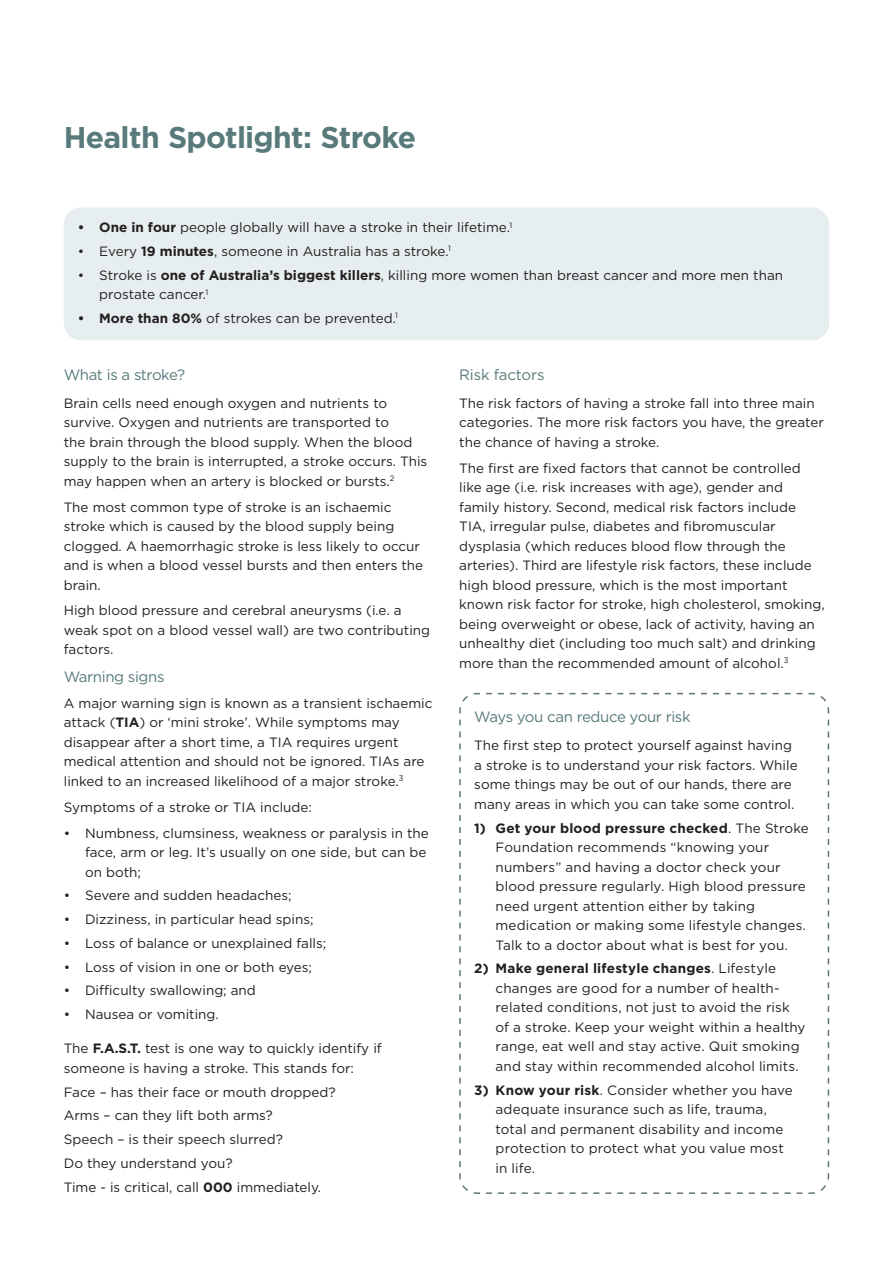
<style>
.page{position:relative;width:893px;height:1263px;background:#fff}
.page>*{position:absolute;margin:0;border:0;box-sizing:border-box;transform-origin:0 0}
.t1{font:700 30px "Gotham";letter-spacing:-.025em;color:#587a7b}
.t2{font:15px "Gotham";letter-spacing:-.025em;color:#587a7b}
.t3{font:13.5px/19.5px "Gotham";color:#231f20}
.s1{font-weight:700}
</style>
<div class="page">
<div style="left:64px;top:207px;width:765px;height:133px;background:#e7eeef;border-radius:17px"></div>
<svg style="left:459px;top:692px;width:371px;height:502px"></svg>
<h1 class="t1" style="left:64px;top:118px;width:354px">Health Spotlight: Stroke</h1>
<p class="t3" style="left:78px;top:217px;width:436px"><span class="s1">• One in four</span> people globally will have a stroke in their lifetime.<sup>1</sup></p>
<p class="t3" style="left:78px;top:241px;width:374px">• Every <span class="s1">19 minutes</span>, someone in Australia has a stroke.<sup>1</sup></p>
<p class="t3" style="left:99px;top:265px;width:685px;text-indent:-21px">• Stroke is <span class="s1">one of Australia’s biggest killers</span>, killing more women than breast cancer and more men than prostate cancer.<sup>1</sup></p>
<p class="t3" style="left:78px;top:308px;width:322px"><span class="s1">• More than 80%</span> of strokes can be prevented.<sup>1</sup></p>
<p class="t2" style="left:64px;top:365px;width:123px">What is a stroke?</p>
<p class="t3" style="left:64px;top:393px;width:365px">Brain cells need enough oxygen and nutrients to survive. Oxygen and nutrients are transported to<br>the brain through the blood supply. When the blood supply to the brain is interrupted, a stroke occurs. This may happen when an artery is blocked or bursts.<sup>2</sup></p>
<p class="t3" style="left:64px;top:497px;width:361px">The most common type of stroke is an ischaemic stroke which is caused by the blood supply being clogged. A haemorrhagic stroke is less likely to occur and is when a blood vessel bursts and then enters the brain.</p>
<p class="t3" style="left:64px;top:601px;width:368px">High blood pressure and cerebral aneurysms (i.e. a weak spot on a blood vessel wall) are two contributing factors.</p>
<p class="t2" style="left:64px;top:667px;width:102px">Warning signs</p>
<p class="t3" style="left:64px;top:693px;width:370px">A major warning sign is known as a transient ischaemic attack (<span class="s1">TIA</span>) or ‘mini stroke’. While symptoms may disappear after a short time, a TIA requires urgent medical attention and should not be ignored. TIAs are linked to an increased likelihood of a major stroke.<sup>3</sup></p>
<p class="t3" style="left:64px;top:797px;width:250px">Symptoms of a stroke or TIA include:</p>
<p class="t3" style="left:85px;top:823px;width:345px;text-indent:-21px">• Numbness, clumsiness, weakness or paralysis in the face, arm or leg. It’s usually on one side, but can be on both;</p>
<p class="t3" style="left:64px;top:885px;width:229px">• Severe and sudden headaches;</p>
<p class="t3" style="left:64px;top:909px;width:251px">• Dizziness, in particular head spins;</p>
<p class="t3" style="left:64px;top:933px;width:264px">• Loss of balance or unexplained falls;</p>
<p class="t3" style="left:64px;top:957px;width:250px">• Loss of vision in one or both eyes;</p>
<p class="t3" style="left:64px;top:980px;width:194px">• Difficulty swallowing; and</p>
<p class="t3" style="left:64px;top:1004px;width:157px">• Nausea or vomiting.</p>
<p class="t3" style="left:64px;top:1038px;width:320px">The <span class="s1">F.A.S.T.</span> test is one way to quickly identify if someone is having a stroke. This stands for:</p>
<p class="t3" style="left:64px;top:1080px;width:273px;line-height:23.7px">Face – has their face or mouth dropped?<br>Arms – can they lift both arms?<br>Speech – is their speech slurred?<br>Do they understand you?<br>Time - is critical, call <span class="s1">000</span> immediately.</p>
<p class="t2" style="left:459px;top:365px;width:87px">Risk factors</p>
<p class="t3" style="left:459px;top:393px;width:366px">The risk factors of having a stroke fall into three main categories. The more risk factors you have, the greater the chance of having a stroke.</p>
<p class="t3" style="left:459px;top:458px;width:367px">The first are fixed factors that cannot be controlled like age (i.e. risk increases with age), gender and family history. Second, medical risk factors include TIA, irregular pulse, diabetes and fibromuscular dysplasia (which reduces blood flow through the arteries). Third are lifestyle risk factors, these include high blood pressure, which is the most important known risk factor for stroke, high cholesterol, smoking, being overweight or obese, lack of activity, having an unhealthy diet (including too much salt) and drinking more than the recommended amount of alcohol.<sup>3</sup></p>
<p class="t2" style="left:474px;top:707px;width:218px">Ways you can reduce your risk</p>
<p class="t3" style="left:474px;top:735px;width:325px">The first step to protect yourself against having a stroke is to understand your risk factors. While some things may be out of our hands, there are many areas in which you can take some control.</p>
<p class="t3" style="left:496px;top:818px;width:315px;text-indent:-21px"><span class="s1">1) Get your blood pressure checked</span>. The Stroke Foundation recommends “knowing your numbers” and having a doctor check your blood pressure regularly. High blood pressure need urgent attention either by taking medication or making some lifestyle changes.<br>Talk to a doctor about what is best for you.</p>
<p class="t3" style="left:496px;top:958px;width:311px;text-indent:-21px"><span class="s1">2) Make general lifestyle changes</span>. Lifestyle changes are good for a number of health&shy;related conditions, not just to avoid the risk of a stroke. Keep your weight within a healthy range, eat well and stay active. Quit smoking and stay within recommended alcohol limits.</p>
<p class="t3" style="left:496px;top:1080px;width:299px;text-indent:-21px"><span class="s1">3) Know your risk</span>. Consider whether you have adequate insurance such as life, trauma, total and permanent disability and income protection to protect what you value most in life.</p>
</div>
